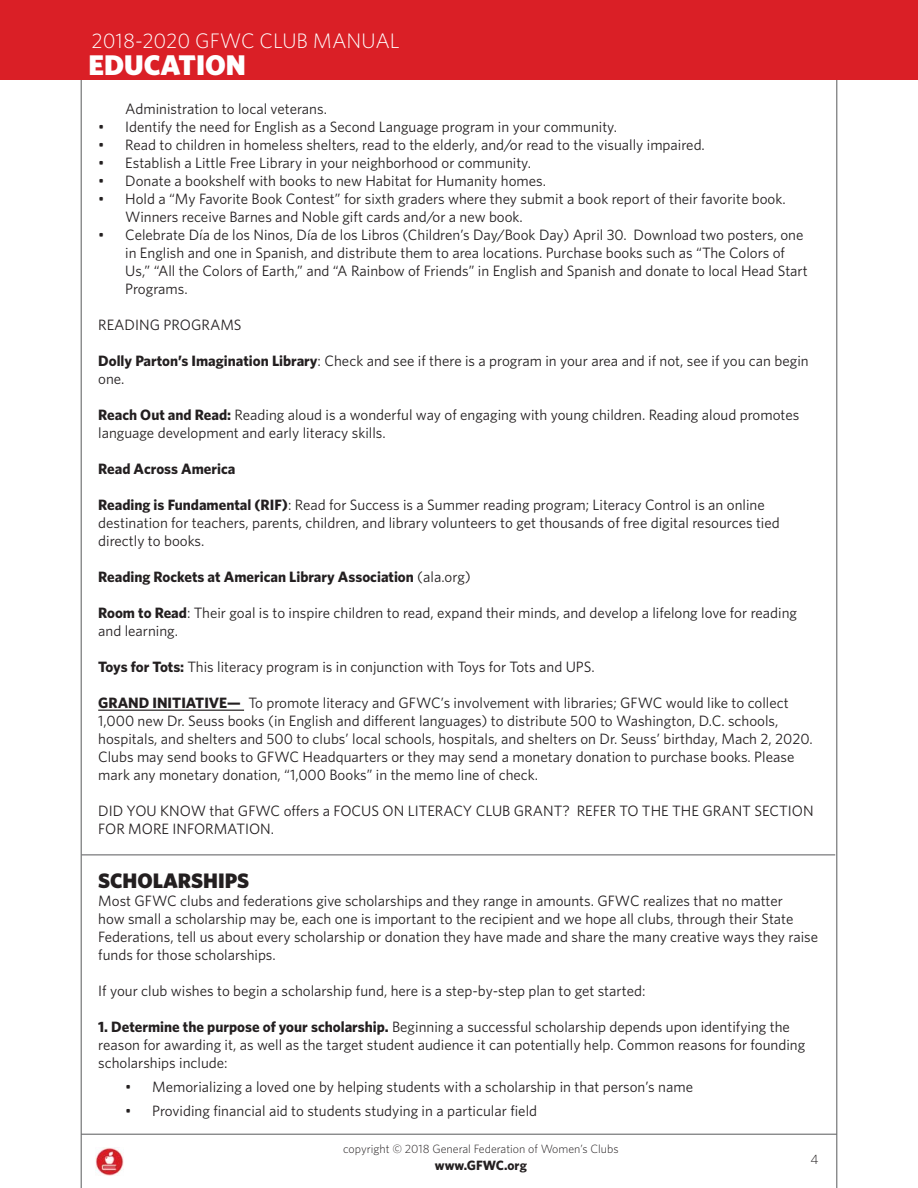
<style>
.page{position:relative;width:918px;height:1188px;background:#fff}
.page>*{position:absolute;margin:0;border:0;box-sizing:border-box;transform-origin:0 0}
.t1{font:900 28.5px "Whitney HTF";color:#fff}
.t2{font:300 21px "Whitney HTF";color:#fff}
.t3{font:900 21px "Whitney HTF";color:#231f20}
.t4{font:15px/18px "Whitney HTF";color:#231f20}
.t5{font:700 15px "Whitney HTF";color:#231f20}
.t6{font:700 13.5px "Whitney HTF";color:#231f20}
.t7{font:300 13.5px "Whitney HTF";color:#231f20}
.t8{font:300 12px "Whitney HTF";color:#231f20}
.s1{font-weight:700}
.s2{font-weight:400}
</style>
<div class="page">
<img style="left:96px;top:1148px;width:27px;height:27px">
<hr style="left:81px;top:1134px;width:756px;height:1px;background:#58595b">
<hr style="left:837px;top:0;width:1px;height:1188px;background:#58595b">
<hr style="left:81px;top:0;width:1px;height:1188px;background:#58595b">
<div style="left:0;top:0;width:918px;height:80px;background:#da1f26"></div>
<hr style="left:98px;top:710px;width:146px;height:1px;background:#231f20">
<hr style="left:82px;top:855px;width:753px;height:1px;background:#58595b">
<h2 class="t2" style="left:92px;top:33px;width:310px">2018-2020 GFWC CLUB MANUAL</h2>
<h1 class="t1" style="left:89px;top:48px;width:159px">EDUCATION</h1>
<p class="t4" style="left:125px;top:101px;width:203px">Administration to local veterans.</p>
<p class="t4" style="left:98px;top:119px;width:520px">• Identify the need for English as a Second Language program in your community.</p>
<p class="t4" style="left:98px;top:137px;width:608px">• Read to children in homeless shelters, read to the elderly, and/or read to the visually impaired.</p>
<p class="t4" style="left:98px;top:155px;width:434px">• Establish a Little Free Library in your neighborhood or community.</p>
<p class="t4" style="left:98px;top:173px;width:449px">• Donate a bookshelf with books to new Habitat for Humanity homes.</p>
<p class="t4" style="left:125px;top:191px;width:662px;text-indent:-27px">• Hold a “My Favorite Book Contest” for sixth graders where they submit a book report of their favorite book.<br>Winners receive Barnes and Noble gift cards and/or a new book.</p>
<p class="t4" style="left:125px;top:227px;width:684px;text-indent:-27px">• Celebrate Día de los Ninos, Día de los Libros (Children’s Day/Book Day) April 30. Download two posters, one in English and one in Spanish, and distribute them to area locations. Purchase books such as “The Colors of Us,” “All the Colors of Earth,” and “A Rainbow of Friends” in English and Spanish and donate to local Head Start Programs.</p>
<p class="t4" style="left:98px;top:317px;width:145px">READING PROGRAMS</p>
<p class="t4" style="left:98px;top:353px;width:712px"><span class="s1">Dolly Parton’s Imagination Library</span>: Check and see if there is a program in your area and if not, see if you can begin one.</p>
<p class="t4" style="left:98px;top:407px;width:703px"><span class="s1">Reach Out and Read:</span> Reading aloud is a wonderful way of engaging with young children. Reading aloud promotes language development and early literacy skills.</p>
<p class="t5" style="left:98px;top:463px;width:139px">Read Across America</p>
<p class="t4" style="left:98px;top:497px;width:683px"><span class="s1">Reading is Fundamental (RIF)</span>: Read for Success is a Summer reading program; Literacy Control is an online destination for teachers, parents, children, and library volunteers to get thousands of free digital resources tied directly to books.</p>
<p class="t5" style="left:98px;top:571px;width:374px">Reading Rockets at American Library Association <span class="s2">(ala.org)</span></p>
<p class="t4" style="left:98px;top:605px;width:700px"><span class="s1">Room to Read</span>: Their goal is to inspire children to read, expand their minds, and develop a lifelong love for reading and learning.</p>
<p class="t4" style="left:98px;top:659px;width:498px"><span class="s1">Toys for Tots:</span> This literacy program is in conjunction with Toys for Tots and UPS.</p>
<p class="t4" style="left:98px;top:695px;width:716px"><span class="s1">GRAND INITIATIVE—</span> To promote literacy and GFWC’s involvement with libraries; GFWC would like to collect 1,000 new Dr. Seuss books (in English and different languages) to distribute 500 to Washington, D.C. schools, hospitals, and shelters and 500 to clubs’ local schools, hospitals, and shelters on Dr. Seuss’ birthday, Mach 2, 2020.<br>Clubs may send books to GFWC Headquarters or they may send a monetary donation to purchase books. Please mark any monetary donation, “1,000 Books” in the memo line of check.</p>
<p class="t4" style="left:98px;top:803px;width:717px">DID YOU KNOW that GFWC offers a FOCUS ON LITERACY CLUB GRANT? REFER TO THE THE GRANT SECTION<br>FOR MORE INFORMATION.</p>
<h2 class="t3" style="left:98px;top:869px;width:152px">SCHOLARSHIPS</h2>
<p class="t4" style="left:98px;top:893px;width:722px">Most GFWC clubs and federations give scholarships and they range in amounts. GFWC realizes that no matter<br>how small a scholarship may be, each one is important to the recipient and we hope all clubs, through their State Federations, tell us about every scholarship or donation they have made and share the many creative ways they raise funds for those scholarships.</p>
<p class="t4" style="left:98px;top:983px;width:549px">If your club wishes to begin a scholarship fund, here is a step-by-step plan to get started:</p>
<p class="t4" style="left:98px;top:1019px;width:709px"><span class="s1">1. Determine the purpose of your scholarship.</span> Beginning a successful scholarship depends upon identifying the reason for awarding it, as well as the target student audience it can potentially help. Common reasons for founding scholarships include:</p>
<p class="t4" style="left:125px;top:1079px;width:569px">• Memorializing a loved one by helping students with a scholarship in that person’s name</p>
<p class="t4" style="left:125px;top:1103px;width:413px">• Providing financial aid to students studying in a particular field</p>
<p class="t8" style="left:343px;top:1145px;width:277px">copyright © 2018 General Federation of Women’s Clubs</p>
<p class="t6" style="left:435px;top:1160px;width:93px">www.GFWC.org</p>
<p class="t7" style="left:811px;top:1154px;width:10px">4</p>
</div>
